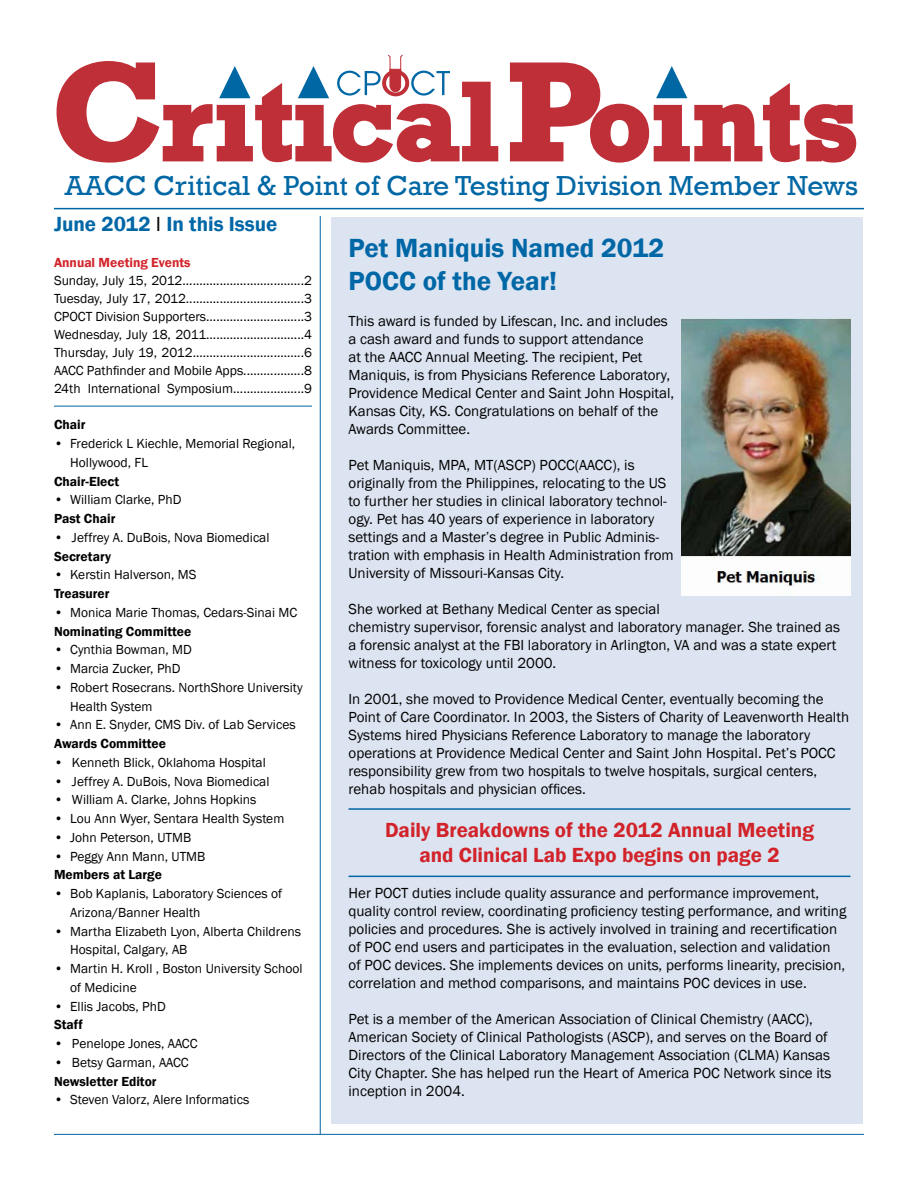
<style>
.page{position:relative;width:918px;height:1188px;background:#fff}
.page>*{position:absolute;margin:0;border:0;box-sizing:border-box;transform-origin:0 0}
.t1{font:28.2px "Rockwell";color:#0067a5}
.t2{font:600 27px/32.4px "Franklin Gothic";color:#0067a6}
.t3{font:600 21px/25.2px "Franklin Gothic";color:#d2232a;text-align:center}
.t4{font:600 21px "Franklin Gothic";color:#0067a6}
.t5{font:15px/18px "Franklin Gothic";color:#000}
.t6{font:13.5px/18px "Franklin Gothic";color:#000}
.t7{font:600 13.5px "Franklin Gothic";color:#000}
.t8{font:600 13.5px "Franklin Gothic";color:#d2232a}
.s1{font-weight:400;color:#000}
</style>
<div class="page">
<hr style="left:54px;top:1134px;width:810px;height:1px;background:#0067a6">
<div style="left:331px;top:217px;width:532px;height:906px;background:#dce4f1"></div>
<svg style="left:56px;top:54px;width:443px;height:109px"></svg>
<svg style="left:509px;top:62px;width:348px;height:101px"></svg>
<hr style="left:320px;top:216px;width:1px;height:918px;background:#0067a6">
<hr style="left:54px;top:208px;width:810px;height:1px;background:#0067a6">
<hr style="left:54px;top:406px;width:258px;height:1px;background:#0067a6">
<img style="left:682px;top:319px;width:168px;height:276px">
<hr style="left:349px;top:808px;width:501px;height:2px;background:#0067a6">
<hr style="left:349px;top:876px;width:501px;height:1px;background:#0067a6">
<h1 class="t1" style="left:65px;top:169px;width:795px">AACC Critical &amp; Point of Care Testing Division Member News</h1>
<h2 class="t2" style="left:349px;top:233px;width:317px">Pet Maniquis Named 2012<br>POCC of the Year!</h2>
<p class="t5" style="left:349px;top:312px;width:327px">This award is funded by Lifescan, Inc. and includes a cash award and funds to support attendance<br>at the AACC Annual Meeting. The recipient, Pet Maniquis, is from Physicians Reference Laboratory, Providence Medical Center and Saint John Hospital, Kansas City, KS. Congratulations on behalf of the Awards Committee.</p>
<p class="t5" style="left:349px;top:456px;width:327px">Pet Maniquis, MPA, MT(ASCP) POCC(AACC), is originally from the Philippines, relocating to the US to further her studies in clinical laboratory technol&shy;ogy. Pet has 40 years of experience in laboratory settings and a Master’s degree in Public Adminis&shy;tration with emphasis in Health Administration from University of Missouri-Kansas City.</p>
<p class="t5" style="left:349px;top:600px;width:493px">She worked at Bethany Medical Center as special<br>chemistry supervisor, forensic analyst and laboratory manager. She trained as a forensic analyst at the FBI laboratory in Arlington, VA and was a state expert witness for toxicology until 2000.</p>
<p class="t5" style="left:349px;top:690px;width:502px">In 2001, she moved to Providence Medical Center, eventually becoming the Point of Care Coordinator. In 2003, the Sisters of Charity of Leavenworth Health Systems hired Physicians Reference Laboratory to manage the laboratory operations at Providence Medical Center and Saint John Hospital. Pet’s POCC responsibility grew from two hospitals to twelve hospitals, surgical centers, rehab hospitals and physician offices.</p>
<h3 class="t3" style="left:385px;top:818px;width:431px">Daily Breakdowns of the 2012 Annual Meeting and Clinical Lab Expo begins on page 2</h3>
<p class="t5" style="left:349px;top:885px;width:499px">Her POCT duties include quality assurance and performance improvement, quality control review, coordinating proficiency testing performance, and writing policies and procedures. She is actively involved in training and recertification of POC end users and participates in the evaluation, selection and validation of POC devices. She implements devices on units, performs linearity, precision, correlation and method comparisons, and maintains POC devices in use.</p>
<p class="t5" style="left:349px;top:1011px;width:485px">Pet is a member of the American Association of Clinical Chemistry (AACC), American Society of Clinical Pathologists (ASCP), and serves on the Board of Directors of the Clinical Laboratory Management Association (CLMA) Kansas City Chapter. She has helped run the Heart of America POC Network since its inception in 2004.</p>
<h3 class="t4" style="left:54px;top:211px;width:225px">June 2012 <span class="s1">I</span> In this Issue</h3>
<p class="t8" style="left:54px;top:254px;width:138px">Annual Meeting Events</p>
<p class="t6" style="left:54px;top:271px;width:259px;text-align:justify">Sunday, July 15, 2012....................................2<br>Tuesday, July 17, 2012...................................3<br>CPOCT Division Supporters.............................3<br>Wednesday, July 18, 2011.............................4<br>Thursday, July 19, 2012.................................6<br>AACC Pathfinder and Mobile Apps..................8<br>24th International Symposium.....................9</p>
<p class="t7" style="left:54px;top:417px;width:33px">Chair</p>
<p class="t6" style="left:70px;top:435px;width:227px;line-height:18.8px;text-indent:-16px">• Frederick L Kiechle, Memorial Regional,<br>Hollywood, FL</p>
<p class="t7" style="left:54px;top:473px;width:67px">Chair-Elect</p>
<p class="t6" style="left:54px;top:491px;width:129px">• William Clarke, PhD</p>
<p class="t7" style="left:54px;top:510px;width:63px">Past Chair</p>
<p class="t6" style="left:54px;top:529px;width:217px">• Jeffrey A. DuBois, Nova Biomedical</p>
<p class="t7" style="left:54px;top:548px;width:59px">Secretary</p>
<p class="t6" style="left:54px;top:566px;width:144px">• Kerstin Halverson, MS</p>
<p class="t7" style="left:54px;top:585px;width:57px">Treasurer</p>
<p class="t6" style="left:54px;top:604px;width:245px">• Monica Marie Thomas, Cedars-Sinai MC</p>
<p class="t7" style="left:54px;top:623px;width:139px">Nominating Committee</p>
<p class="t6" style="left:54px;top:641px;width:139px">• Cynthia Bowman, MD</p>
<p class="t6" style="left:54px;top:660px;width:128px">• Marcia Zucker, PhD</p>
<p class="t6" style="left:70px;top:678px;width:234px;line-height:18.8px;text-indent:-16px">• Robert Rosecrans. NorthShore University<br>Health System</p>
<p class="t6" style="left:54px;top:716px;width:243px">• Ann E. Snyder, CMS Div. of Lab Services</p>
<p class="t7" style="left:54px;top:735px;width:114px">Awards Committee</p>
<p class="t6" style="left:54px;top:754px;width:213px">• Kenneth Blick, Oklahoma Hospital</p>
<p class="t6" style="left:54px;top:772px;width:217px">• Jeffrey A. DuBois, Nova Biomedical</p>
<p class="t6" style="left:54px;top:791px;width:204px">• William A. Clarke, Johns Hopkins</p>
<p class="t6" style="left:54px;top:810px;width:232px">• Lou Ann Wyer, Sentara Health System</p>
<p class="t6" style="left:54px;top:829px;width:139px">• John Peterson, UTMB</p>
<p class="t6" style="left:54px;top:847px;width:153px">• Peggy Ann Mann, UTMB</p>
<p class="t7" style="left:54px;top:867px;width:110px">Members at Large</p>
<p class="t6" style="left:70px;top:885px;width:214px;line-height:18.8px;text-indent:-16px">• Bob Kaplanis, Laboratory Sciences of<br>Arizona/Banner Health</p>
<p class="t6" style="left:70px;top:922px;width:232px;line-height:18.8px;text-indent:-16px">• Martha Elizabeth Lyon, Alberta Childrens<br>Hospital, Calgary, AB</p>
<p class="t6" style="left:70px;top:960px;width:234px;line-height:18.8px;text-indent:-16px">• Martin H. Kroll , Boston University School of Medicine</p>
<p class="t6" style="left:54px;top:998px;width:113px">• Ellis Jacobs, PhD</p>
<p class="t7" style="left:54px;top:1017px;width:30px">Staff</p>
<p class="t6" style="left:54px;top:1035px;width:145px">• Penelope Jones, AACC</p>
<p class="t6" style="left:54px;top:1054px;width:136px">• Betsy Garman, AACC</p>
<p class="t7" style="left:54px;top:1073px;width:104px">Newsletter Editor</p>
<p class="t6" style="left:54px;top:1091px;width:197px">• Steven Valorz, Alere Informatics</p>
</div>
